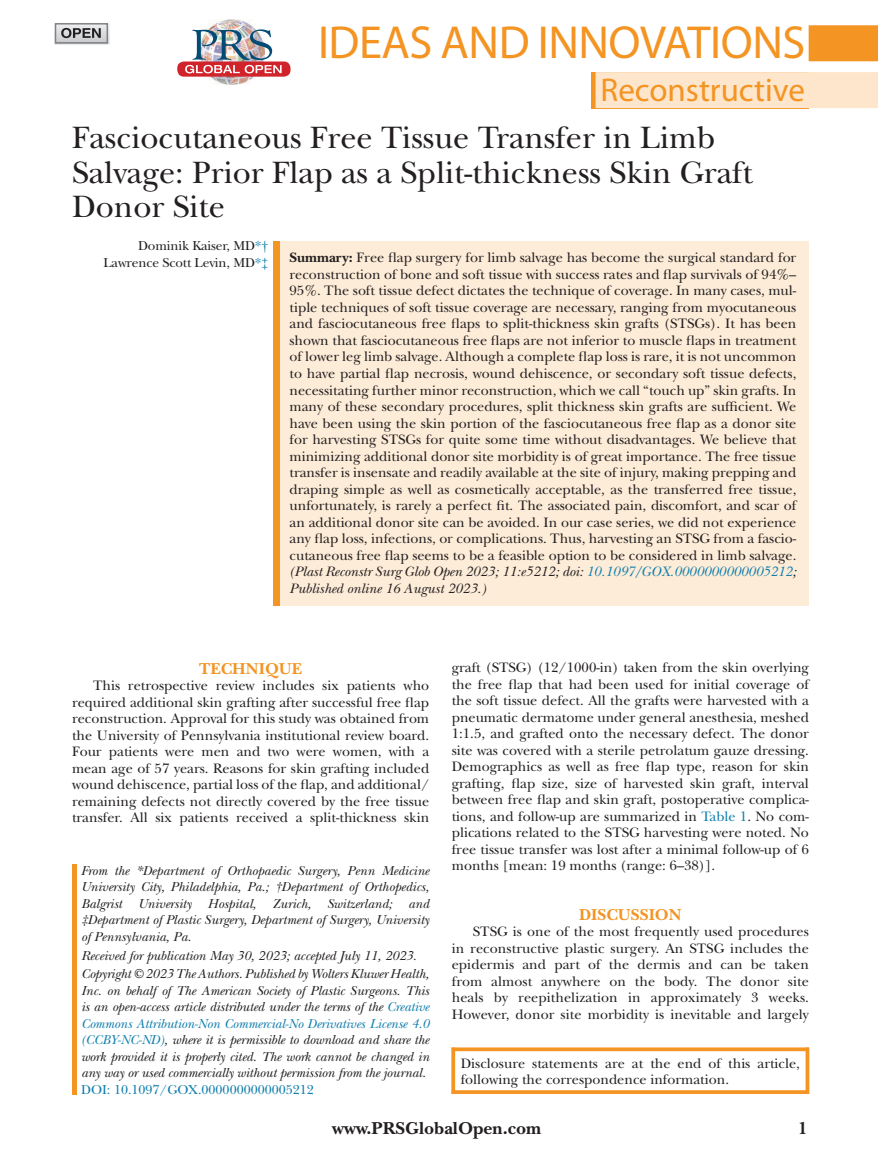
<style>
.page{position:relative;width:878px;height:1175px;background:#fff}
.page>*{position:absolute;margin:0;border:0;box-sizing:border-box;transform-origin:0 0}
.t1{font:46.5px "Myriad Pro";letter-spacing:-.01em;color:#f39423}
.t2{font:33px "Myriad Pro";color:#f39423}
.t3{font:32.25px/34.5px "New Baskerville Std";color:#231f20}
.t4{font:700 18px "New Baskerville Std";color:#231f20}
.t5{font:700 16.5px "New Baskerville Std";color:#f39423}
.t6{font:14.25px/16.5px "New Baskerville Std";color:#231f20;text-align:justify}
.t7{font:italic 13.5px/16.5px "New Baskerville Std";letter-spacing:-.005em;color:#231f20;text-align:justify}
.t8{font:13.5px/16.5px "New Baskerville Std";letter-spacing:-.01em;color:#231f20;text-align:right}
.t9{font:13.5px "New Baskerville Std";color:#0f7eac}
.s1{color:#0f7eac}
.s2{font-weight:700}
.s3{font-style:italic}
.s4{font-style:italic;color:#0f7eac}
</style>
<div class="page">
<div style="left:595px;top:72px;width:283px;height:36px;background:#fde6cb"></div>
<div style="left:808px;top:25px;width:70px;height:36px;background:#f39423"></div>
<img style="left:208px;top:20px;width:48px;height:64px">
<svg style="left:177px;top:61px;width:113px;height:16px"></svg>
<img style="left:185px;top:29px;width:96px;height:44px">
<div style="left:274px;top:126px;width:534px;height:479px;background:#fdecd8"></div>
<div style="left:274px;top:240px;width:6px;height:365px;background:#f39423"></div>
<hr style="left:72px;top:864px;width:4px;height:82px;background:#f39423">
<hr style="left:72px;top:946px;width:4px;height:19px;background:#f39423">
<hr style="left:72px;top:965px;width:4px;height:118px;background:#f39423">
<hr style="left:72px;top:1081px;width:4px;height:13px;background:#f39423">
<div style="left:272px;top:126px;width:536px;height:115px;background:#fff"></div>
<img style="left:54px;top:23px;width:55px;height:22px">
<div style="left:55px;top:23px;width:53px;height:21px;border:2px solid #808285"></div>
<svg style="left:61px;top:28px;width:40px;height:10px"></svg>
<svg style="left:451px;top:1047px;width:4px;height:47px"></svg>
<svg style="left:805px;top:1047px;width:4px;height:47px"></svg>
<svg style="left:452px;top:1047px;width:356px;height:4px"></svg>
<svg style="left:452px;top:1090px;width:356px;height:4px"></svg>
<h1 class="t1" style="left:318px;top:14px;width:489px">IDEAS AND INNOVATIONS</h1>
<h2 class="t2" style="left:600px;top:69px;width:206px">RECONSTRUCTIVE</h2>
<h3 class="t3" style="left:72px;top:121px;width:682px">Fasciocutaneous Free Tissue Transfer in Limb<br>Salvage: Prior Flap as a Split-thickness Skin Graft<br>Donor Site</h3>
<p class="t8" style="left:103px;top:238px;width:166px">Dominik Kaiser, MD<span class="s1">*†<br></span>Lawrence Scott Levin, MD<span class="s1">*‡</span></p>
<p class="t6" style="left:289px;top:250px;width:508px"><span class="s2">Summary:</span> Free flap surgery for limb salvage has become the surgical standard for reconstruction of bone and soft tissue with success rates and flap survivals of 94%– 95%. The soft tissue defect dictates the technique of coverage. In many cases, mul&shy;tiple techniques of soft tissue coverage are necessary, ranging from myocutaneous and fasciocutaneous free flaps to split-thickness skin grafts (STSGs). It has been shown that fasciocutaneous free flaps are not inferior to muscle flaps in treatment of lower leg limb salvage. Although a complete flap loss is rare, it is not uncommon to have partial flap necrosis, wound dehiscence, or secondary soft tissue defects, necessitating further minor reconstruction, which we call “touch up” skin grafts. In many of these secondary procedures, split thickness skin grafts are sufficient. We have been using the skin portion of the fasciocutaneous free flap as a donor site for harvesting STSGs for quite some time without disadvantages. We believe that minimizing additional donor site morbidity is of great importance. The free tissue transfer is insensate and readily available at the site of injury, making prepping and draping simple as well as cosmetically acceptable, as the transferred free tissue, unfortunately, is rarely a perfect fit. The associated pain, discomfort, and scar of an additional donor site can be avoided. In our case series, we did not experience any flap loss, infections, or complications. Thus, harvesting an STSG from a fascio&shy;cutaneous free flap seems to be a feasible option to be considered in limb salvage. <span class="s3">(Plast Reconstr Surg Glob Open 2023; 11:e5212; doi:</span> <span class="s4">10.1097/GOX.0000000000005212</span><span class="s3">; Published online 16 August 2023.)</span></p>
<p class="t5" style="left:199px;top:658px;width:104px">TECHNIQUE</p>
<p class="t6" style="left:72px;top:677px;width:359px;text-indent:21px">This retrospective review includes six patients who required additional skin grafting after successful free flap reconstruction. Approval for this study was obtained from the University of Pennsylvania institutional review board.<br>Four patients were men and two were women, with a mean age of 57 years. Reasons for skin grafting included wound dehiscence, partial loss of the flap, and additional/ remaining defects not directly covered by the free tissue transfer. All six patients received a split-thickness skin</p>
<p class="t7" style="left:81px;top:862px;width:350px">From the *Department of Orthopaedic Surgery, Penn Medicine University City, Philadelphia, Pa.; †Department of Orthopedics, Balgrist University Hospital, Zurich, Switzerland; and ‡Department of Plastic Surgery, Department of Surgery, University of Pennsylvania, Pa.</p>
<p class="t7" style="left:81px;top:946px;width:350px;line-height:18.8px">Received for publication May 30, 2023; accepted July 11, 2023.<br>Copyright © 2023 The Authors. Published by Wolters Kluwer Health,</p>
<p class="t7" style="left:81px;top:982px;width:350px">Inc. on behalf of The American Society of Plastic Surgeons. This is an open-access article distributed under the terms of the <span class="s1">Creative Commons Attribution-Non Commercial-No Derivatives License 4.0 (CCBY-NC-ND)</span>, where it is permissible to download and share the work provided it is properly cited. The work cannot be changed in any way or used commercially without permission from the journal.</p>
<p class="t9" style="left:81px;top:1081px;width:234px">DOI: 10.1097/GOX.0000000000005212</p>
<p class="t6" style="left:452px;top:659px;width:359px">graft (STSG) (12/1000-in) taken from the skin overlying the free flap that had been used for initial coverage of the soft tissue defect. All the grafts were harvested with a pneumatic dermatome under general anesthesia, meshed 1:1.5, and grafted onto the necessary defect. The donor site was covered with a sterile petrolatum gauze dressing.<br>Demographics as well as free flap type, reason for skin grafting, flap size, size of harvested skin graft, interval between free flap and skin graft, postoperative complica&shy;tions, and follow-up are summarized in <span class="s1">Table 1</span>. No com&shy;plications related to the STSG harvesting were noted. No free tissue transfer was lost after a minimal follow-up of 6 months [mean: 19 months (range: 6–38)].</p>
<p class="t5" style="left:579px;top:904px;width:104px">DISCUSSION</p>
<p class="t6" style="left:451px;top:923px;width:359px;text-indent:21px">STSG is one of the most frequently used procedures in reconstructive plastic surgery. An STSG includes the epidermis and part of the dermis and can be taken from almost anywhere on the body. The donor site heals by reepithelization in approximately 3 weeks.<br>However, donor site morbidity is inevitable and largely</p>
<p class="t6" style="left:460px;top:1054px;width:341px">Disclosure statements are at the end of this article, following the correspondence information.</p>
<p class="t4" style="left:332px;top:1118px;width:210px">www.PRSGlobalOpen.com</p>
<p class="t4" style="left:798px;top:1118px;width:11px">1</p>
</div>
